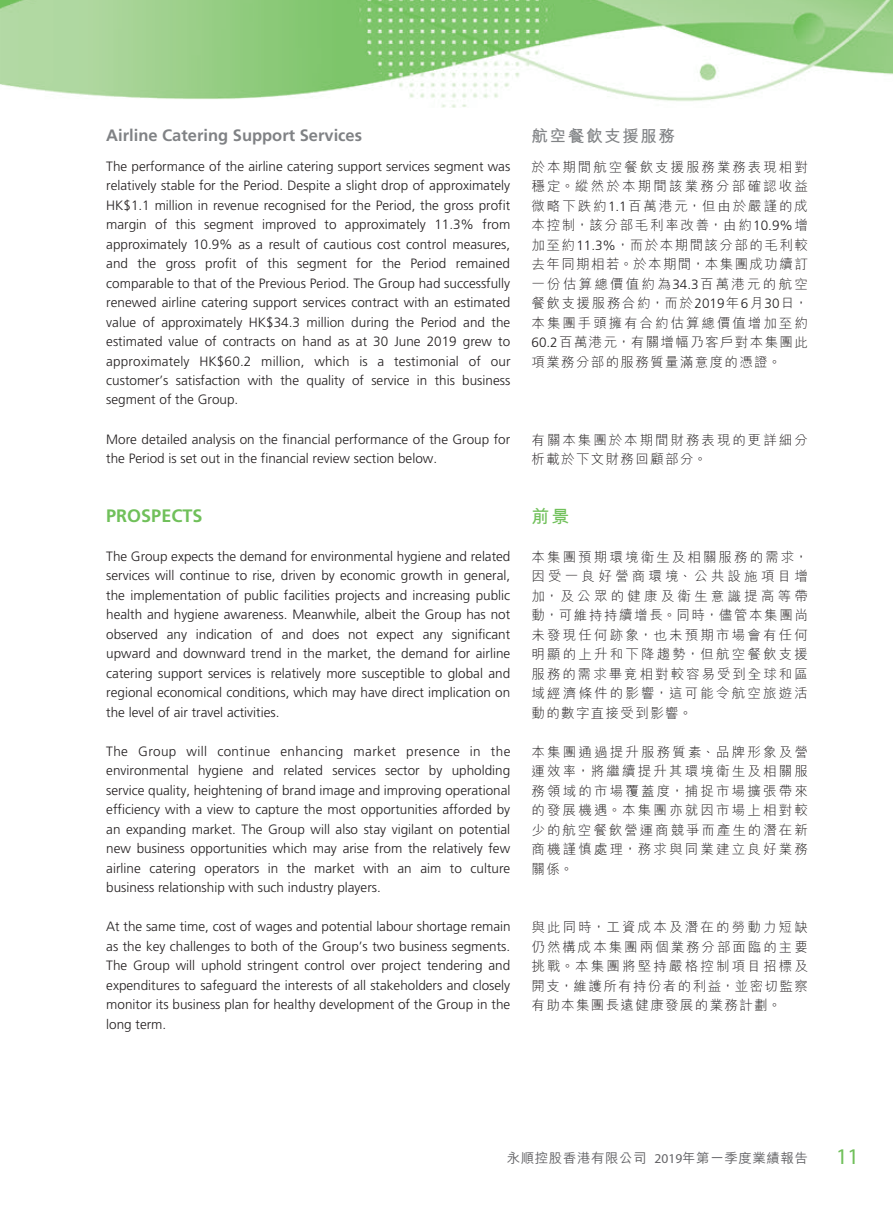
<style>
.page{position:relative;width:893px;height:1212px;background:#fff}
.page>*{position:absolute;margin:0;border:0;box-sizing:border-box;transform-origin:0 0}
.t1{font:700 18px "Frutiger LT Std";color:#70c05a}
.t2{font:700 18px "M Hei HK";color:#70c05a}
.t3{font:700 16.5px "Frutiger LT Std";color:#808285}
.t4{font:700 16.5px "M Hei HK";letter-spacing:.1em;color:#808285}
.t5{font:300 13.5px/19.5px "Frutiger LT Std";color:#231f20;text-align:justify}
.t6{font:300 13.5px/19.5px "M Hei HK";letter-spacing:.145em;color:#231f20;text-align:justify}
.t7{font:500 13.5px "M Hei HK";letter-spacing:.04em;color:#636366}
.s1{font-family:"Frutiger LT Std"}
.s2{font-family:"Myriad Pro";font-weight:400}
.s3{font-family:"Myriad Pro";font-weight:400;font-size:22.5px;color:#70c05a}
</style>
<div class="page">
<img style="left:0;top:0;width:893px;height:108px">
<p class="t3" style="left:106px;top:126px;width:257px">Airline Catering Support Services</p>
<p class="t5" style="left:106px;top:156px;width:406px">The performance of the airline catering support services segment was relatively stable for the Period. Despite a slight drop of approximately HK$1.1 million in revenue recognised for the Period, the gross profit margin of this segment improved to approximately 11.3% from approximately 10.9% as a result of cautious cost control measures, and the gross profit of this segment for the Period remained comparable to that of the Previous Period. The Group had successfully renewed airline catering support services contract with an estimated value of approximately HK$34.3 million during the Period and the estimated value of contracts on hand as at 30 June 2019 grew to approximately HK$60.2 million, which is a testimonial of our customer’s satisfaction with the quality of service in this business segment of the Group.</p>
<p class="t5" style="left:106px;top:429px;width:405px">More detailed analysis on the financial performance of the Group for the Period is set out in the financial review section below.</p>
<h1 class="t1" style="left:106px;top:505px;width:22px">Prospects</h1>
<p class="t5" style="left:106px;top:546px;width:406px">The Group expects the demand for environmental hygiene and related services will continue to rise, driven by economic growth in general, the implementation of public facilities projects and increasing public health and hygiene awareness. Meanwhile, albeit the Group has not observed any indication of and does not expect any significant upward and downward trend in the market, the demand for airline catering support services is relatively more susceptible to global and regional economical conditions, which may have direct implication on the level of air travel activities.</p>
<p class="t5" style="left:106px;top:741px;width:406px">The Group will continue enhancing market presence in the environmental hygiene and related services sector by upholding service quality, heightening of brand image and improving operational efficiency with a view to capture the most opportunities afforded by an expanding market. The Group will also stay vigilant on potential new business opportunities which may arise from the relatively few airline catering operators in the market with an aim to culture business relationship with such industry players.</p>
<p class="t5" style="left:106px;top:917px;width:406px">At the same time, cost of wages and potential labour shortage remain as the key challenges to both of the Group’s two business segments.<br>The Group will uphold stringent control over project tendering and expenditures to safeguard the interests of all stakeholders and closely monitor its business plan for healthy development of the Group in the long term.</p>
<p class="t4" style="left:531px;top:124px;width:145px">航空餐飲支援服務</p>
<p class="t6" style="left:531px;top:157px;width:278px">於本期間航空餐飲支援服務業務表現相對穩定。縱然於本期間該業務分部確認收益微略下跌約<span class="s1">1.1</span>百萬港元，但由於嚴謹的成本控制，該分部毛利率改善，由約<span class="s1">10.9%</span>增加至約<span class="s1">11.3%</span>，而於本期間該分部的毛利較去年同期相若。於本期間，本集團成功續訂一份估算總價值約為<span class="s1">34.3</span>百萬港元的航空餐飲支援服務合約，而於<span class="s1">2019</span>年<span class="s1">6</span>月<span class="s1">30</span>日，本集團手頭擁有合約估算總價值增加至約<span class="s1">60.2</span>百萬港元，有關增幅乃客戶對本集團此項業務分部的服務質量滿意度的憑證。</p>
<p class="t6" style="left:531px;top:430px;width:278px">有關本集團於本期間財務表現的更詳細分析載於下文財務回顧部分。</p>
<h1 class="t2" style="left:531px;top:503px;width:39px">前景</h1>
<p class="t6" style="left:531px;top:547px;width:278px">本集團預期環境衛生及相關服務的需求，因受一良好營商環境、公共設施項目增加，及公眾的健康及衛生意識提高等帶動，可維持持續增長。同時，儘管本集團尚未發現任何跡象，也未預期市場會有任何明顯的上升和下降趨勢，但航空餐飲支援服務的需求畢竟相對較容易受到全球和區域經濟條件的影響，這可能令航空旅遊活動的數字直接受到影響。</p>
<p class="t6" style="left:531px;top:742px;width:278px">本集團通過提升服務質素、品牌形象及營運效率，將繼續提升其環境衛生及相關服務領域的市場覆蓋度，捕捉市場擴張帶來的發展機遇。本集團亦就因市場上相對較少的航空餐飲營運商競爭而產生的潛在新商機謹慎處理，務求與同業建立良好業務關係。</p>
<p class="t6" style="left:531px;top:917px;width:278px">與此同時，工資成本及潛在的勞動力短缺仍然構成本集團兩個業務分部面臨的主要挑戰。本集團將堅持嚴格控制項目招標及開支，維護所有持份者的利益，並密切監察有助本集團長遠健康發展的業務計劃。</p>
<p class="t7" style="left:507px;top:1148px;width:354px">永順控股香港有限公司 <span class="s2">2019</span>年第一季度業績報告 <span class="s3">11</span></p>
</div>
